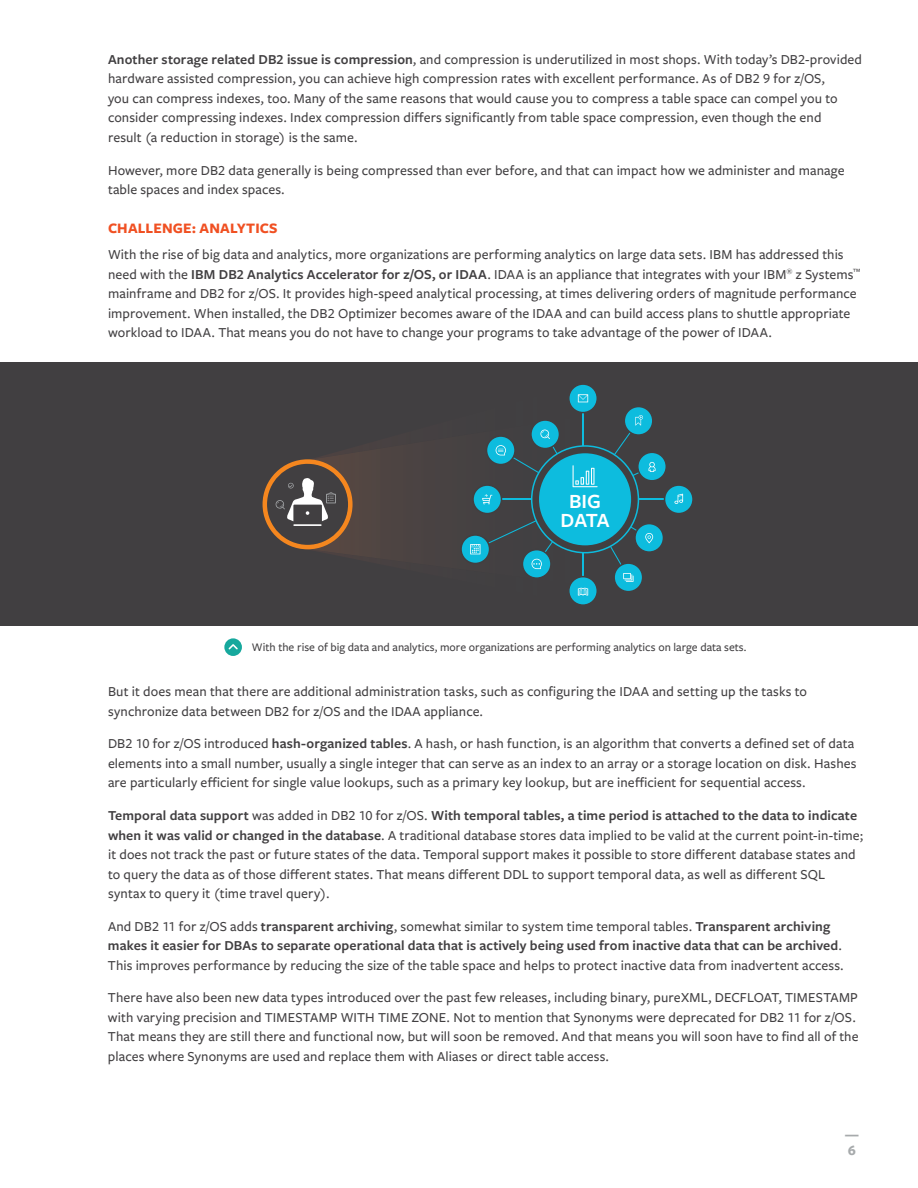
<style>
.page{position:relative;width:918px;height:1188px;background:#fff}
.page>*{position:absolute;margin:0;border:0;box-sizing:border-box;transform-origin:0 0}
.t1{font:600 21px/18.5px "Freight Sans Pro";letter-spacing:-.005em;color:#fff;text-align:center}
.Section_Title{font:700 15px "Freight Sans Pro";letter-spacing:.015em;color:#f05022}
.Body{font:500 14.25px/19.5px "Freight Sans Pro";letter-spacing:.005em;color:#413f41}
.t2{font:700 14.25px/15.8px "Freight Sans Pro";color:#a7aaac}
.t3{font:500 12px "Freight Sans Pro";color:#413f41}
.s1{font-weight:600}
</style>
<div class="page">
<div style="left:0;top:362px;width:918px;height:263px;background:#413f41"></div>
<img style="left:303px;top:445px;width:103px;height:116px">
<svg style="left:461px;top:384px;width:232px;height:221px"></svg>
<svg style="left:263px;top:459px;width:90px;height:90px"></svg>
<div style="left:224px;top:638px;width:18px;height:18px;background:#16a89d;border-radius:50%"></div>
<svg style="left:228px;top:644px;width:10px;height:6px"></svg>
<p class="Body" style="left:108px;top:49px;width:756px"><span class="s1">Another storage related DB2 issue is compression</span>, and compression is underutilized in most shops. With today’s DB2-provided hardware assisted compression, you can achieve high compression rates with excellent performance. As of DB2 9 for z/OS,<br>you can compress indexes, too. Many of the same reasons that would cause you to compress a table space can compel you to consider compressing indexes. Index compression differs significantly from table space compression, even though the end<br>result (a reduction in storage) is the same.</p>
<p class="Body" style="left:108px;top:160px;width:738px">However, more DB2 data generally is being compressed than ever before, and that can impact how we administer and manage table spaces and index spaces.</p>
<p class="Section_Title" style="left:108px;top:218px;width:171px">CHALLENGE: ANALYTICS</p>
<p class="Body" style="left:108px;top:244px;width:754px">With the rise of big data and analytics, more organizations are performing analytics on large data sets. IBM has addressed this need with the <span class="s1">IBM DB2 Analytics Accelerator for z/OS, or IDAA</span>. IDAA is an appliance that integrates with your IBM<sup>®</sup> z Systems<sup>™ </sup>mainframe and DB2 for z/OS. It provides high-speed analytical processing, at times delivering orders of magnitude performance improvement. When installed, the DB2 Optimizer becomes aware of the IDAA and can build access plans to shuttle appropriate workload to IDAA. That means you do not have to change your programs to take advantage of the power of IDAA.</p>
<p class="t1" style="left:561px;top:491px;width:50px">BIG<br>DATA</p>
<p class="t3" style="left:252px;top:639px;width:496px">With the rise of big data and analytics, more organizations are performing analytics on large data sets.</p>
<p class="Body" style="left:108px;top:681px;width:701px">But it does mean that there are additional administration tasks, such as configuring the IDAA and setting up the tasks to synchronize data between DB2 for z/OS and the IDAA appliance.</p>
<p class="Body" style="left:108px;top:733px;width:750px">DB2 10 for z/OS introduced <span class="s1">hash-organized tables</span>. A hash, or hash function, is an algorithm that converts a defined set of data elements into a small number, usually a single integer that can serve as an index to an array or a storage location on disk. Hashes are particularly efficient for single value lookups, such as a primary key lookup, but are inefficient for sequential access.</p>
<p class="Body" style="left:108px;top:805px;width:757px"><span class="s1">Temporal data support</span> was added in DB2 10 for z/OS. <span class="s1">With temporal tables, a time period is attached to the data to indicate when it was valid or changed in the database</span>. A traditional database stores data implied to be valid at the current point-in-time; it does not track the past or future states of the data. Temporal support makes it possible to store different database states and to query the data as of those different states. That means different DDL to support temporal data, as well as different SQL syntax to query it (time travel query).</p>
<p class="Body" style="left:108px;top:916px;width:737px">And DB2 11 for z/OS adds <span class="s1">transparent archiving</span>, somewhat similar to system time temporal tables. <span class="s1">Transparent archiving makes it easier for DBAs to separate operational data that is actively being used from inactive data that can be archived</span>.<br>This improves performance by reducing the size of the table space and helps to protect inactive data from inadvertent access.</p>
<p class="Body" style="left:108px;top:987px;width:752px">There have also been new data types introduced over the past few releases, including binary, pureXML, DECFLOAT, TIMESTAMP with varying precision and TIMESTAMP WITH TIME ZONE. Not to mention that Synonyms were deprecated for DB2 11 for z/OS.<br>That means they are still there and functional now, but will soon be removed. And that means you will soon have to find all of the places where Synonyms are used and replace them with Aliases or direct table access.</p>
<p class="t2" style="left:845px;top:1126px;width:16px">—<br>6</p>
</div>
